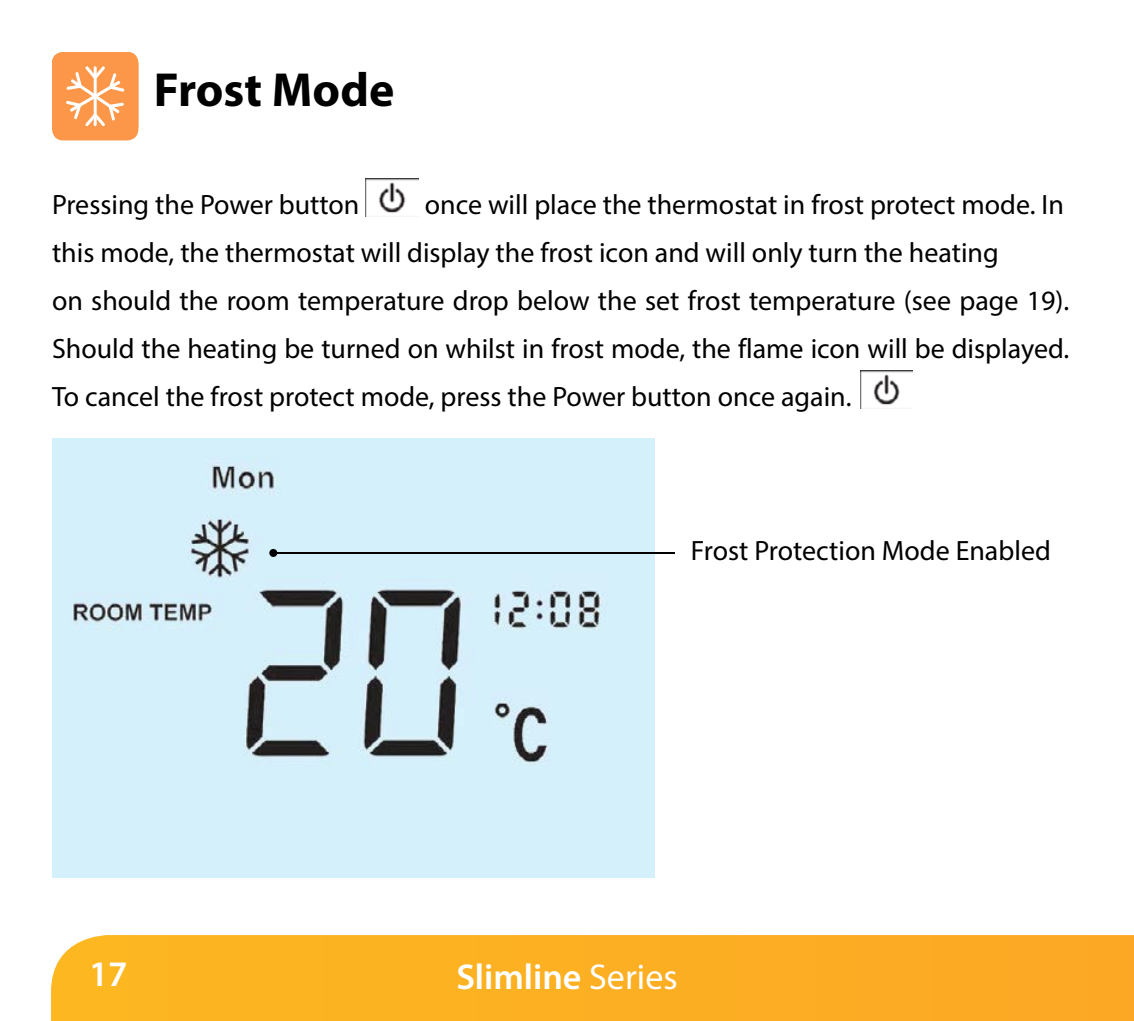
<style>
.page{position:relative;width:1134px;height:1021px;background:#fff}
.page>*{position:absolute;margin:0;border:0;box-sizing:border-box;transform-origin:0 0}
.t1{font:700 48px "Myriad Pro";color:#000}
.t2{font:600 36px "Myriad Pro";color:#fff}
.t3{font:28px/48px "Myriad Pro";color:#000}
.s1{font-weight:400}
</style>
<div class="page">
<img style="left:366px;top:178px;width:52px;height:38px">
<img style="left:52px;top:439px;width:603px;height:438px">
<hr style="left:273px;top:552px;width:402px;height:2px;background:#000">
<div style="left:269px;top:549px;width:8px;height:8px;background:#000;border-radius:50%"></div>
<img style="left:860px;top:370px;width:53px;height:38px">
<div style="left:52px;top:52px;width:86px;height:88px;background:#fc9749;border-radius:11px"></div>
<svg style="left:66px;top:66px;width:58px;height:60px"></svg>
<div style="left:51px;top:935px;width:1083px;height:85px;background:#fcaf22"></div>
<h1 class="t1" style="left:154px;top:59px;width:242px">Frost Mode</h1>
<p class="t3" style="left:52px;top:180px;width:1019px;text-indent:373px">once will place the thermostat in frost protect mode. In this mode, the thermostat will display the frost icon and will only turn the heating<br>on should the room temperature drop below the set frost temperature (see page 19).<br>Should the heating be turned on whilst in frost mode, the flame icon will be displayed.<br>To cancel the frost protect mode, press the Power button once again.</p>
<p class="t3" style="left:52px;top:180px;width:309px">Pressing the Power button</p>
<p class="t3" style="left:691px;top:526px;width:361px">Frost Protection Mode Enabled</p>
<p class="t2" style="left:89px;top:950px;width:40px">17</p>
<p class="t2" style="left:456px;top:953px;width:223px">Slimline <span class="s1">Series</span></p>
</div>
